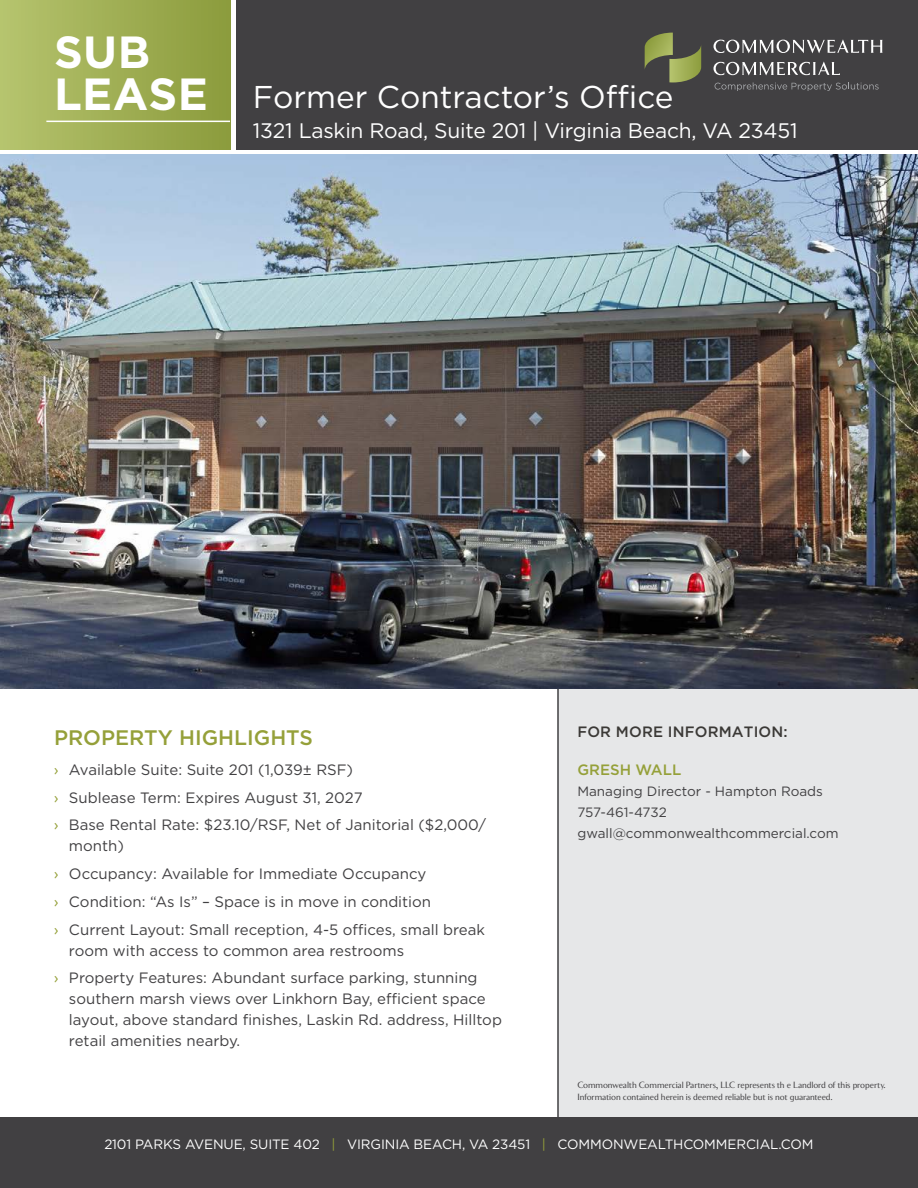
<style>
.page{position:relative;width:918px;height:1188px;background:#fff}
.page>*{position:absolute;margin:0;border:0;box-sizing:border-box;transform-origin:0 0}
.t1{font:700 45px/42px "Gotham";letter-spacing:.01em;color:#fff}
.t2{font:31.5px "Gotham";color:#fff}
.t3{font:21px "Gotham";letter-spacing:-.01em;color:#fff}
.t4{font:500 21px "Gotham";color:#95a039}
.t5{font:15px/27.8px "Gotham";color:#414042}
.t6{font:500 15px "Gotham";letter-spacing:.01em;color:#3b3936}
.t7{font:500 15px "Gotham";color:#95a039}
.t8{font:13.5px/21px "Gotham";color:#414042}
.t9{font:13.5px "Gotham";letter-spacing:-.01em;color:#fff}
.t10{font:9px/12px "Clarice";letter-spacing:-.01em;color:#414042}
.s1{color:#95a039}
</style>
<div class="page">
<div style="left:558px;top:659px;width:360px;height:466px;background:#e6e7e8"></div>
<hr style="left:557px;top:659px;width:2px;height:466px;background:#414042">
<div style="left:236px;top:0;width:682px;height:149px;background:#414042"></div>
<svg style="left:714px;top:39px;width:169px;height:14px"></svg>
<svg style="left:714px;top:61px;width:126px;height:14px"></svg>
<svg style="left:715px;top:82px;width:164px;height:9px"></svg>
<svg style="left:645px;top:33px;width:56px;height:49px"></svg>
<div style="left:0;top:0;width:230px;height:149px;background:linear-gradient(to right,#b6c46e,#8c9c3e)"></div>
<hr style="left:46px;top:121px;width:184px;height:1px;background:#fff">
<div style="left:0;top:1118px;width:918px;height:70px;background:#414042"></div>
<img style="left:0;top:155px;width:918px;height:533px">
<h1 class="t1" style="left:54px;top:31px;width:155px">SUB<br>LEASE</h1>
<h2 class="t2" style="left:253px;top:76px;width:422px">Former Contractor’s Office</h2>
<h3 class="t3" style="left:253px;top:117px;width:546px">1321 Laskin Road, Suite 201 | Virginia Beach, VA 23451</h3>
<h3 class="t4" style="left:54px;top:724px;width:260px">PROPERTY HIGHLIGHTS</h3>
<p class="t5" style="left:54px;top:755px;width:434px"><span class="s1">›</span> Available Suite: Suite 201 (1,039± RSF)<br><span class="s1">›</span> Sublease Term: Expires August 31, 2027<br><span class="s1">›</span> Base Rental Rate: $23.10/RSF, Net of Janitorial ($2,000/</p>
<p class="t5" style="left:54px;top:832px;width:432px;text-indent:15px">month)<br><span class="s1">›</span> Occupancy: Available for Immediate Occupancy<br><span class="s1">›</span> Condition: “As Is” – Space is in move in condition<br><span class="s1">›</span> Current Layout: Small reception, 4-5 offices, small break</p>
<p class="t5" style="left:54px;top:936px;width:425px;text-indent:15px">room with access to common area restrooms<br><span class="s1">›</span> Property Features: Abundant surface parking, stunning</p>
<p class="t5" style="left:69px;top:988px;width:434px;line-height:21px">southern marsh views over Linkhorn Bay, efficient space layout, above standard finishes, Laskin Rd. address, Hilltop retail amenities nearby.</p>
<p class="t6" style="left:577px;top:722px;width:212px">FOR MORE INFORMATION:</p>
<p class="t7" style="left:577px;top:760px;width:105px">GRESH WALL</p>
<p class="t8" style="left:577px;top:781px;width:263px">Managing Director - Hampton Roads<br>757-461-4732 gwall@commonwealthcommercial.com</p>
<p class="t10" style="left:577px;top:1078px;width:310px">Commonwealth Commercial Partners, LLC represents th e Landlord of this property.<br>Information contained herein is deemed reliable but is not guaranteed.</p>
<p class="t9" style="left:104px;top:1136px;width:711px">2101 PARKS AVENUE, SUITE 402 <span class="s1">|</span> VIRGINIA BEACH, VA 23451 <span class="s1">|</span> COMMONWEALTHCOMMERCIAL.COM</p>
</div>
